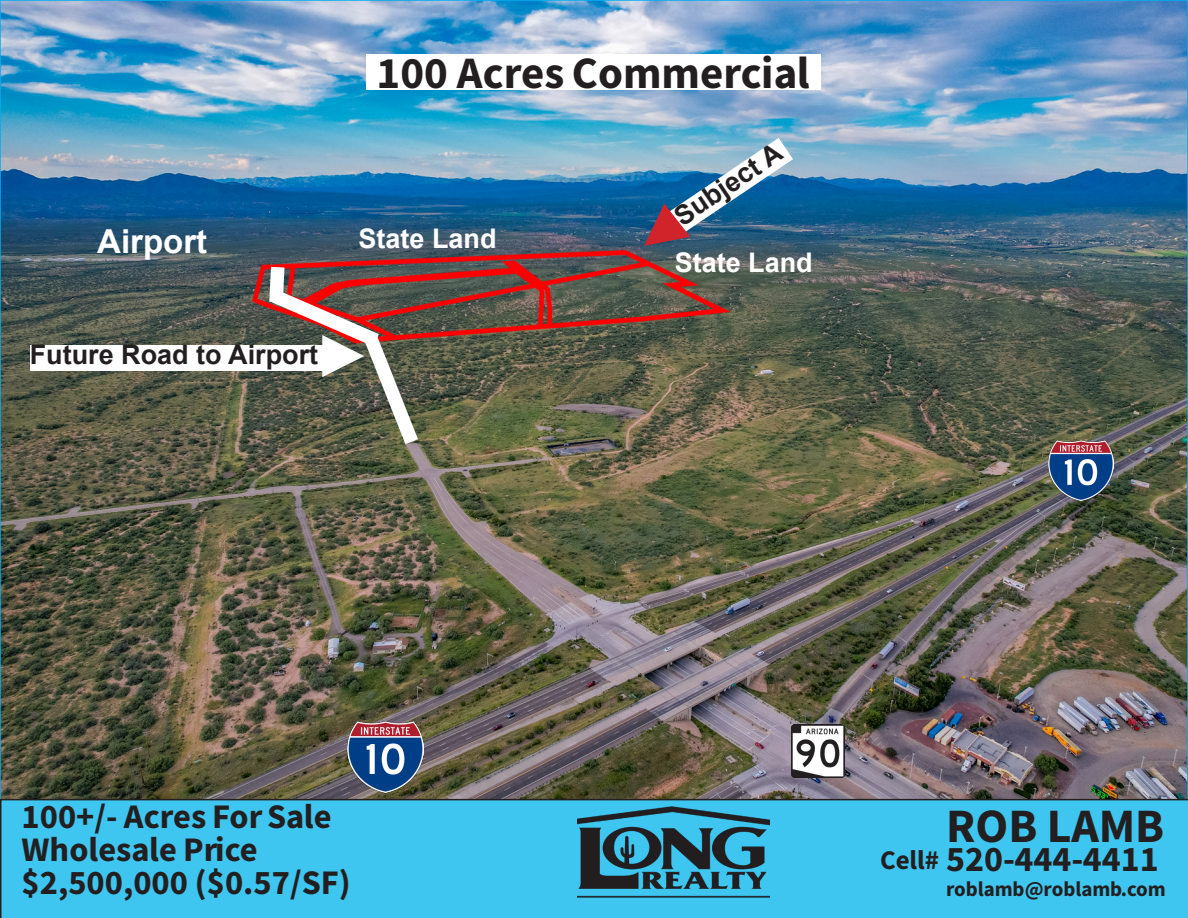
<style>
.page{position:relative;width:1188px;height:918px;background:#fff}
.page>*{position:absolute;margin:0;border:0;box-sizing:border-box;transform-origin:0 0}
.t1{font:48px "Source Sans Variable";color:#231f20}
.t2{font:45px "Source Sans Variable";color:#231f20}
.t3{font:36px "Source Sans Variable";color:#231f20}
.t4{font:34.5px "Source Sans Variable";color:#231f20}
.t5{font:700 33px "Arial";color:#fff}
.t6{font:700 27px "Arial";color:#231f20}
.t7{font:700 27px "Arial";color:#fff}
.t8{font:27px "Source Sans Variable";color:#231f20}
.t9{font:21px "Source Sans Variable";color:#231f20}
</style>
<div class="page">
<img style="left:3px;top:3px;width:1182px;height:795px">
<div style="left:0;top:799px;width:1188px;height:119px;background:#3ec6f0"></div>
<img style="left:577px;top:806px;width:192px;height:94px">
<img style="left:791px;top:725px;width:54px;height:52px">
<img style="left:347px;top:721px;width:77px;height:71px">
<img style="left:1048px;top:441px;width:66px;height:59px">
<div style="left:366px;top:54px;width:455px;height:35px;background:#fff"></div>
<div style="left:30px;top:345px;width:297px;height:25px;background:#fff"></div>
<svg style="left:257px;top:253px;width:172px;height:206px"></svg>
<svg style="left:644px;top:138px;width:149px;height:108px"></svg>
<p class="t2" style="left:377px;top:46px;width:434px">100 Acres Commercial</p>
<p class="t5" style="left:97px;top:218px;width:111px">Airport</p>
<p class="t7" style="left:359px;top:220px;width:140px">State Land</p>
<p class="t6" style="left:30px;top:336px;width:290px">Future Road to Airport</p>
<p class="t6" style="left:666px;top:203px;width:125px;rotate:-34deg">Subject A</p>
<p class="t7" style="left:675px;top:244px;width:140px">State Land</p>
<p class="t4" style="left:22px;top:795px;width:312px">100+/- Acres For Sale</p>
<p class="t4" style="left:22px;top:828px;width:238px">Wholesale Price</p>
<p class="t4" style="left:22px;top:861px;width:331px">$2,500,000 ($0.57/SF)</p>
<p class="t8" style="left:880px;top:844px;width:60px">Cell#</p>
<p class="t1" style="left:946px;top:797px;width:220px">ROB LAMB</p>
<p class="t3" style="left:946px;top:837px;width:214px">520-444-4411</p>
<p class="t9" style="left:946px;top:876px;width:221px">roblamb@roblamb.com</p>
</div>
